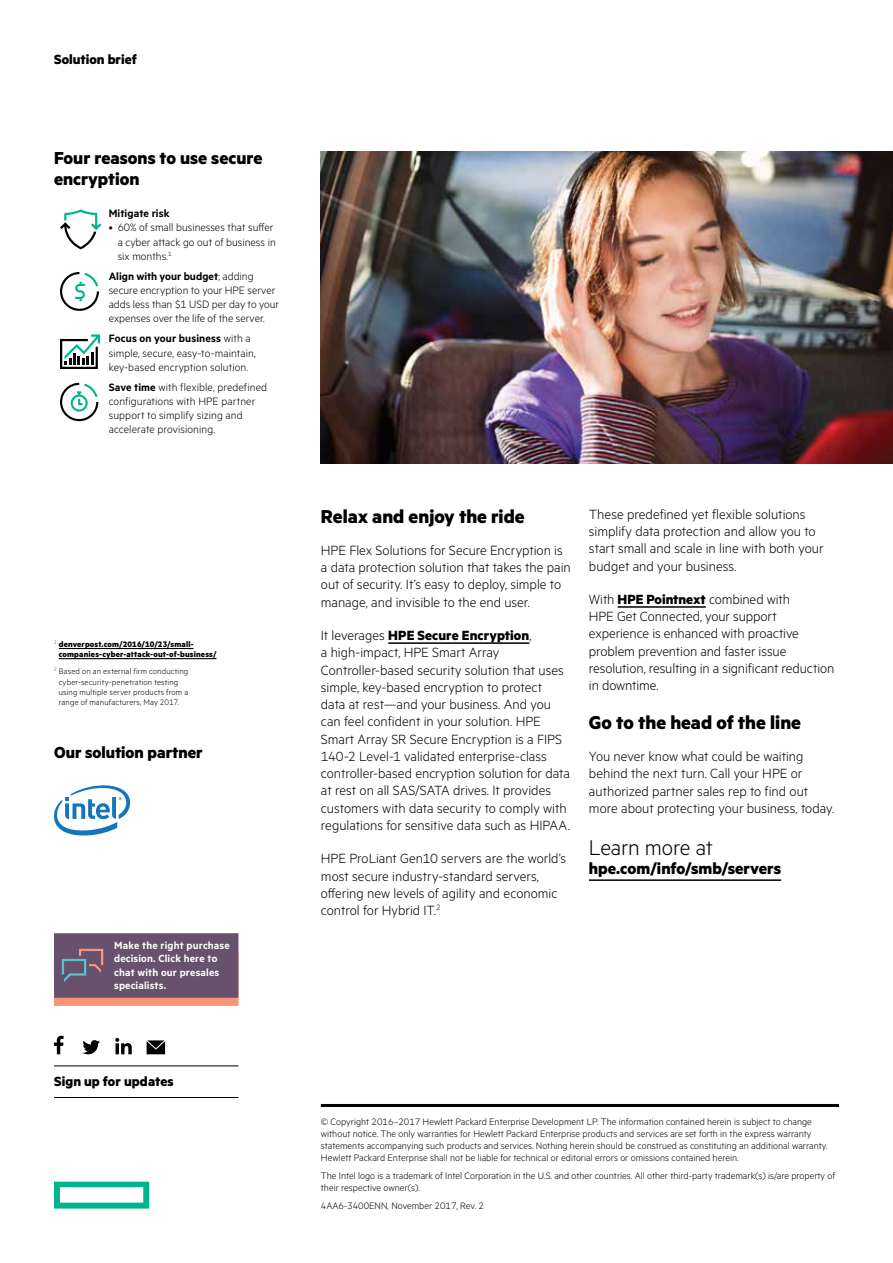
<style>
.page{position:relative;width:893px;height:1263px;background:#fff}
.page>*{position:absolute;margin:0;border:0;box-sizing:border-box;transform-origin:0 0}
.t1{font:300 24px "Metric HPE";letter-spacing:-.01em;color:#000}
.t2{font:700 21px "Metric HPE";color:#000}
.t3{font:700 19.5px/21px "Metric HPE";color:#000}
.t4{font:700 18px "Metric HPE";color:#000}
.t5{font:300 15px/17.2px "Metric HPE";color:#000}
.t6{font:700 15px "Metric HPE";color:#000}
.t7{font:300 12px/14.2px "Metric HPE";color:#000}
.t8{font:600 12px "Metric HPE";letter-spacing:.005em;color:#000}
.t9{font:600 11.7px/13px "Metric HPE";letter-spacing:.015em;color:#fff}
.t10{font:300 10.5px/12px "Metric HPE";color:#000}
.t11{font:300 9px/10.2px "Metric HPE";letter-spacing:.015em;color:#000;text-align:center}
.t12{font:700 9px/10.2px "Metric HPE";letter-spacing:.02em;color:#000}
.s1{font-weight:600}
.s2{font-weight:700}
</style>
<div class="page">
<hr style="left:54px;top:1065px;width:184px;height:1px;background:#000">
<hr style="left:54px;top:1097px;width:184px;height:1px;background:#000">
<svg style="left:54px;top:1036px;width:10px;height:18px"></svg>
<svg style="left:147px;top:1040px;width:18px;height:14px"></svg>
<svg style="left:115px;top:1038px;width:17px;height:16px"></svg>
<svg style="left:82px;top:1040px;width:18px;height:14px"></svg>
<hr style="left:388px;top:642px;width:141px;height:2px;background:#000">
<hr style="left:618px;top:606px;width:88px;height:2px;background:#000">
<hr style="left:589px;top:879px;width:192px;height:2px;background:#000">
<img style="left:321px;top:152px;width:572px;height:312px">
<svg style="left:60px;top:209px;width:41px;height:40px"></svg>
<svg style="left:60px;top:272px;width:39px;height:39px"></svg>
<svg style="left:60px;top:334px;width:40px;height:35px"></svg>
<svg style="left:60px;top:383px;width:38px;height:38px"></svg>
<hr style="left:59px;top:648px;width:135px;height:1px;background:#000">
<hr style="left:59px;top:658px;width:158px;height:1px;background:#000">
<svg style="left:54px;top:785px;width:76px;height:50px"></svg>
<svg style="left:54px;top:933px;width:184px;height:73px;background:#785b6f"></svg>
<svg style="left:54px;top:1182px;width:95px;height:26px"></svg>
<hr style="left:321px;top:1104px;width:518px;height:3px;background:#000">
<p class="t6" style="left:54px;top:50px;width:84px">Solution brief</p>
<h3 class="t3" style="left:54px;top:147px;width:210px">Four reasons to use secure encryption</h3>
<p class="t8" style="left:109px;top:206px;width:62px">Mitigate risk</p>
<p class="t7" style="left:118px;top:220px;width:160px;text-indent:-9px">• 60% of small businesses that suffer a cyber attack go out of business in six months.<sup>1</sup></p>
<p class="t7" style="left:109px;top:268px;width:172px"><span class="s1">Align with your budget</span>; adding secure encryption to your HPE server adds less than $1 USD per day to your expenses over the life of the server.</p>
<p class="t7" style="left:109px;top:331px;width:149px"><span class="s1">Focus on your business</span> with a simple, secure, easy-to-maintain, key‑based encryption solution.</p>
<p class="t7" style="left:109px;top:379px;width:160px"><span class="s1">Save time</span> with flexible, predefined configurations with HPE partner support to simplify sizing and accelerate provisioning.</p>
<p class="t12" style="left:59px;top:639px;width:159px;text-indent:-5px"><sup>1</sup> denverpost.com/2016/10/23/small&shy;companies-cyber-attack-out-of-business/</p>
<p class="t11" style="left:54px;top:666px;width:136px"><sup>2</sup> Based on an external firm conducting cyber‑security‑penetration testing using multiple server products from a range of manufacturers, May 2017.</p>
<p class="t4" style="left:54px;top:741px;width:150px">Our solution partner</p>
<p class="t9" style="left:114px;top:939px;width:117px">Make the right purchase decision. Click here to chat with our presales specialists.</p>
<p class="t6" style="left:54px;top:1072px;width:121px">Sign up for updates</p>
<h2 class="t2" style="left:321px;top:503px;width:205px">Relax and enjoy the ride</h2>
<p class="t5" style="left:321px;top:541px;width:251px">HPE Flex Solutions for Secure Encryption is a data protection solution that takes the pain out of security. It’s easy to deploy, simple to manage, and invisible to the end user.</p>
<p class="t5" style="left:321px;top:626px;width:251px">It leverages <span class="s2">HPE Secure Encryption</span>,<br>a high‑impact, HPE Smart Array Controller‑based security solution that uses simple, key-based encryption to protect data at rest—and your business. And you can feel confident in your solution. HPE Smart Array SR Secure Encryption is a FIPS 140-2 Level-1 validated enterprise‑class controller‑based encryption solution for data at rest on all SAS/SATA drives. It provides customers with data security to comply with regulations for sensitive data such as HIPAA.</p>
<p class="t5" style="left:321px;top:849px;width:247px">HPE ProLiant Gen10 servers are the world’s most secure industry-standard servers, offering new levels of agility and economic control for Hybrid IT.<sup>2</sup></p>
<p class="t5" style="left:589px;top:505px;width:236px">These predefined yet flexible solutions simplify data protection and allow you to start small and scale in line with both your budget and your business.</p>
<p class="t5" style="left:589px;top:590px;width:247px">With <span class="s2">HPE Pointnext</span> combined with<br>HPE Get Connected, your support experience is enhanced with proactive problem prevention and faster issue resolution, resulting in a significant reduction in downtime.</p>
<h2 class="t2" style="left:589px;top:709px;width:214px">Go to the head of the line</h2>
<p class="t5" style="left:589px;top:747px;width:247px">You never know what could be waiting behind the next turn. Call your HPE or authorized partner sales rep to find out more about protecting your business, today.</p>
<h1 class="t1" style="left:589px;top:833px;width:125px">Learn more at</h1>
<p class="t4" style="left:589px;top:857px;width:194px">hpe.com/info/smb/servers</p>
<p class="t10" style="left:321px;top:1115px;width:508px">© Copyright 2016–2017 Hewlett Packard Enterprise Development LP. The information contained herein is subject to change without notice. The only warranties for Hewlett Packard Enterprise products and services are set forth in the express warranty statements accompanying such products and services. Nothing herein should be construed as constituting an additional warranty.<br>Hewlett Packard Enterprise shall not be liable for technical or editorial errors or omissions contained herein.</p>
<p class="t10" style="left:321px;top:1169px;width:516px">The Intel logo is a trademark of Intel Corporation in the U.S. and other countries. All other third-party trademark(s) is/are property of their respective owner(s).</p>
<p class="t10" style="left:321px;top:1199px;width:165px">4AA6-3400ENN, November 2017, Rev. 2</p>
</div>
